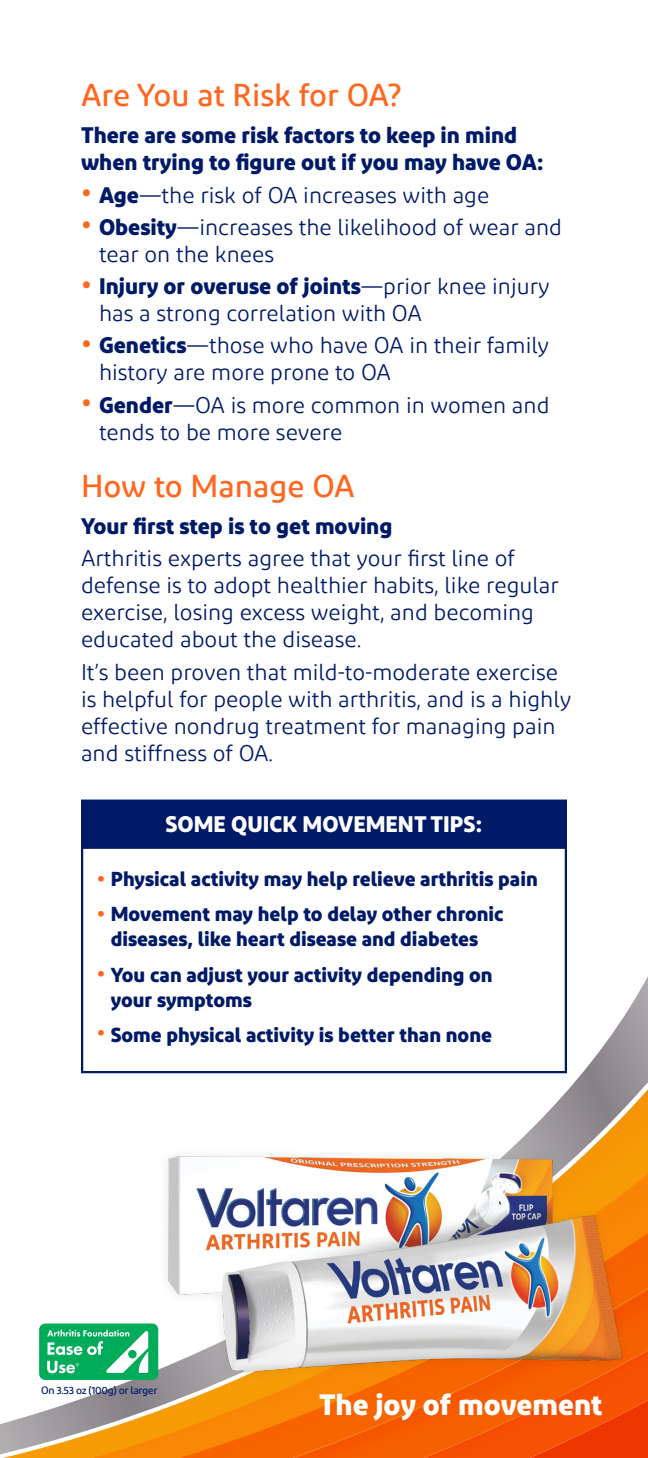
<style>
.page{position:relative;width:648px;height:1458px;background:#fff}
.page>*{position:absolute;margin:0;border:0;box-sizing:border-box;transform-origin:0 0}
.t1{font:500 31.5px "Diodrum Voltaren";color:#ff671f}
.t2{font:700 29.47px "Diodrum Voltaren";color:#fff}
.t3{font:22.5px/27px "Diodrum Voltaren";color:#001a68}
.t4{font:700 22.5px/27px "Diodrum Voltaren";color:#001a68}
.t5{font:700 22.5px "Diodrum Voltaren";color:#fff}
.t6{font:700 20.25px/24.8px "Diodrum Voltaren";color:#001a68;text-align:center}
.t7{font:500 10.58px "Diodrum Voltaren";letter-spacing:-.03em;color:#001a68}
.s1{font-size:40.5px;color:#ff671f}
.s2{font-weight:700}
.s3{color:#ff671f}
</style>
<div class="page">
<svg style="left:0;top:976px;width:648px;height:482px"></svg>
<img style="left:145px;top:1138px;width:486px;height:250px">
<div style="left:39px;top:1324px;width:119px;height:56px;background:#00ac59;border-radius:6px"></div>
<svg style="left:47px;top:1330px;width:101px;height:43px"></svg>
<div style="left:81px;top:800px;width:486px;height:49px;background:#001a68"></div>
<div style="left:81px;top:846px;width:486px;height:227px;border:2px solid #001a68"></div>
<p class="t1" style="left:81px;top:75px;width:322px">Are You at Risk for OA?</p>
<p class="t4" style="left:81px;top:121px;width:464px">There are some risk factors to keep in mind when trying to figure out if you may have OA:</p>
<p class="t3" style="left:81px;top:181px;width:410px"><span class="s1">•</span> <span class="s2">Age</span>—the risk of OA increases with age</p>
<p class="t3" style="left:99px;top:213px;width:465px;text-indent:-18px"><span class="s1">•</span> <span class="s2">Obesity</span>—increases the likelihood of wear and tear on the knees</p>
<p class="t3" style="left:99px;top:272px;width:452px;text-indent:-18px"><span class="s1">•</span> <span class="s2">Injury or overuse of joints</span>—prior knee injury has a strong correlation with OA</p>
<p class="t3" style="left:99px;top:332px;width:451px;text-indent:-18px"><span class="s1">•</span> <span class="s2">Genetics</span>—those who have OA in their family history are more prone to OA</p>
<p class="t3" style="left:99px;top:391px;width:452px;text-indent:-18px"><span class="s1">•</span> <span class="s2">Gender</span>—OA is more common in women and tends to be more severe</p>
<p class="t1" style="left:81px;top:466px;width:275px">How to Manage OA</p>
<p class="t4" style="left:81px;top:512px;width:313px">Your first step is to get moving</p>
<p class="t3" style="left:81px;top:545px;width:479px">Arthritis experts agree that your first line of defense is to adopt healthier habits, like regular exercise, losing excess weight, and becoming educated about the disease.</p>
<p class="t3" style="left:81px;top:658px;width:492px">It’s been proven that mild-to-moderate exercise is helpful for people with arthritis, and is a highly effective nondrug treatment for managing pain and stiffness of OA.</p>
<p class="t5" style="left:165px;top:809px;width:319px">SOME QUICK MOVEMENT TIPS:</p>
<p class="t6" style="left:97px;top:866px;width:442px"><span class="s3">•</span> Physical activity may help relieve arthritis pain</p>
<p class="t6" style="left:97px;top:901px;width:408px"><span class="s3">•</span> Movement may help to delay other chronic diseases, like heart disease and diabetes</p>
<p class="t6" style="left:111px;top:962px;width:384px;text-align:left;text-indent:-14px"><span class="s3">•</span> You can adjust your activity depending on your symptoms</p>
<p class="t6" style="left:97px;top:1021px;width:396px"><span class="s3">•</span> Some physical activity is better than none</p>
<p class="t7" style="left:41px;top:1384px;width:118px">On 3.53 oz (100g) or larger</p>
<h2 class="t2" style="left:319px;top:1386px;width:285px">The joy of movement</h2>
</div>
